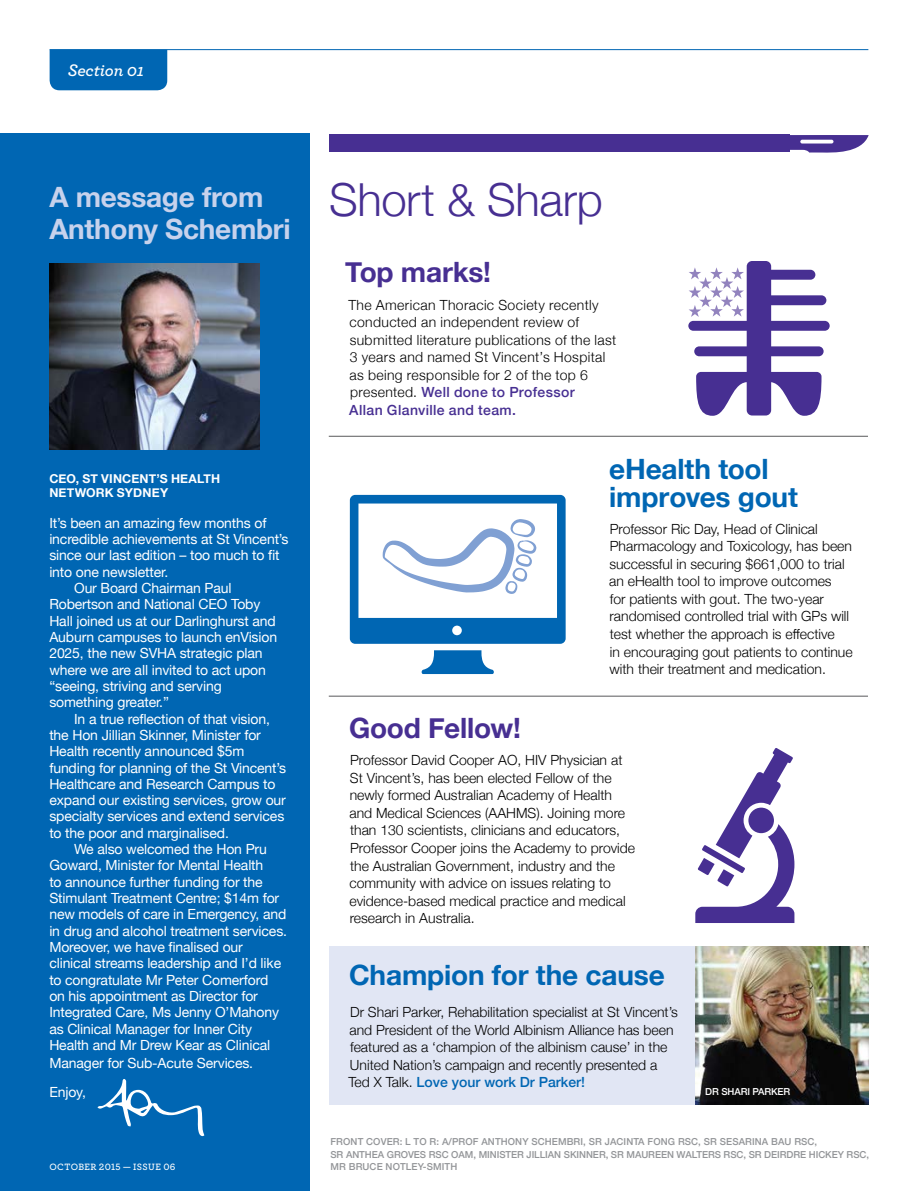
<style>
.page{position:relative;width:918px;height:1191px;background:#fff}
.page>*{position:absolute;margin:0;border:0;box-sizing:border-box;transform-origin:0 0}
.t1{font:300 45.5px "Helvetica Neue";letter-spacing:-.01em;color:#472f92}
.t2{font:700 28px/28px "Helvetica Neue";letter-spacing:-.005em;color:#0066b3}
.t3{font:700 28px/32px "Helvetica Neue";letter-spacing:-.01em;color:#c7d2ec}
.t4{font:700 28px "Helvetica Neue";letter-spacing:-.01em;color:#472f92}
.t5{font:italic 600 17.5px "Archer";letter-spacing:-.01em;color:#fff}
.t6{font:14px/28.3px "Helvetica Neue";letter-spacing:-.01em;color:#fff}
.t7{font:300 14px/17.5px "Helvetica Neue";color:#000}
.t8{font:300 14px/17.5px "Helvetica Neue";letter-spacing:.025em;color:#000}
.t9{font:700 12.25px/13.7px "Helvetica Neue";letter-spacing:.015em;color:#fff}
.t10{font:500 9.62px/12.2px "Helvetica Neue";letter-spacing:-.005em;color:#939598}
.t11{font:600 9.62px "Archer";letter-spacing:.04em;color:#fff}
.t12{font:500 9.62px "Helvetica Neue";letter-spacing:-.01em;color:#fff}
.s1{font-weight:500;color:#472f92}
.s2{font-weight:500;color:#0066b3}
</style>
<div class="page">
<div style="left:0;top:134px;width:309px;height:1057px;background:#0066b3"></div>
<hr style="left:50px;top:49px;width:818px;height:1px;background:#0066b3">
<div style="left:50px;top:50px;width:117px;height:40px;background:#0066b3"></div>
<svg style="left:97px;top:1079px;width:107px;height:57px"></svg>
<div style="left:329px;top:134px;width:460px;height:17px;background:#472f92"></div>
<svg style="left:773px;top:134px;width:96px;height:19px"></svg>
<hr style="left:329px;top:436px;width:539px;height:1px;background:#58595b">
<hr style="left:329px;top:695px;width:539px;height:1px;background:#58595b">
<img style="left:50px;top:263px;width:209px;height:186px">
<div style="left:329px;top:946px;width:539px;height:158px;background:#e1e6f4"></div>
<img style="left:695px;top:946px;width:173px;height:158px">
<svg style="left:421px;top:650px;width:73px;height:24px"></svg>
<svg style="left:350px;top:495px;width:215px;height:149px"></svg>
<svg style="left:688px;top:261px;width:141px;height:155px"></svg>
<svg style="left:695px;top:748px;width:99px;height:175px"></svg>
<p class="t5" style="left:68px;top:56px;width:77px">Section 01</p>
<h2 class="t3" style="left:49px;top:182px;width:243px">A message from<br>Anthony Schembri</h2>
<p class="t9" style="left:49px;top:472px;width:172px">CEO, ST VINCENT’S HEALTH<br>NETWORK SYDNEY</p>
<p class="t6" style="left:49px;top:509px;width:219px">It’s been an amazing few months of</p>
<p class="t6" style="left:49px;top:526px;width:241px">incredible achievements at St Vincent’s</p>
<p class="t6" style="left:49px;top:542px;width:232px">since our last edition – too much to fit</p>
<p class="t6" style="left:49px;top:558px;width:120px">into one newsletter.</p>
<p class="t6" style="left:74px;top:574px;width:159px">Our Board Chairman Paul</p>
<p class="t6" style="left:49px;top:591px;width:213px">Robertson and National CEO Toby</p>
<p class="t6" style="left:49px;top:607px;width:228px">Hall joined us at our Darlinghurst and</p>
<p class="t6" style="left:49px;top:623px;width:229px">Auburn campuses to launch enVision</p>
<p class="t6" style="left:49px;top:640px;width:215px">2025, the new SVHA strategic plan</p>
<p class="t6" style="left:49px;top:656px;width:218px">where we are all invited to act upon</p>
<p class="t6" style="left:49px;top:672px;width:174px">“seeing, striving and serving</p>
<p class="t6" style="left:49px;top:689px;width:121px">something greater.”</p>
<p class="t6" style="left:74px;top:705px;width:197px">In a true reflection of that vision,</p>
<p class="t6" style="left:49px;top:721px;width:213px">the Hon Jillian Skinner, Minister for</p>
<p class="t6" style="left:49px;top:738px;width:197px">Health recently announced $5m</p>
<p class="t6" style="left:49px;top:754px;width:238px">funding for planning of the St Vincent’s</p>
<p class="t6" style="left:49px;top:770px;width:228px">Healthcare and Research Campus to</p>
<p class="t6" style="left:49px;top:786px;width:238px">expand our existing services, grow our</p>
<p class="t6" style="left:49px;top:803px;width:236px">specialty services and extend services</p>
<p class="t6" style="left:49px;top:819px;width:181px">to the poor and marginalised.</p>
<p class="t6" style="left:74px;top:835px;width:194px">We also welcomed the Hon Pru</p>
<p class="t6" style="left:49px;top:852px;width:215px">Goward, Minister for Mental Health</p>
<p class="t6" style="left:49px;top:868px;width:215px">to announce further funding for the</p>
<p class="t6" style="left:49px;top:884px;width:231px">Stimulant Treatment Centre; $14m for</p>
<p class="t6" style="left:49px;top:901px;width:238px">new models of care in Emergency, and</p>
<p class="t6" style="left:49px;top:917px;width:239px">in drug and alcohol treatment services.</p>
<p class="t6" style="left:49px;top:933px;width:195px">Moreover, we have finalised our</p>
<p class="t6" style="left:49px;top:950px;width:233px">clinical streams leadership and I’d like</p>
<p class="t6" style="left:49px;top:966px;width:220px">to congratulate Mr Peter Comerford</p>
<p class="t6" style="left:49px;top:982px;width:210px">on his appointment as Director for</p>
<p class="t6" style="left:49px;top:999px;width:231px">Integrated Care, Ms Jenny O’Mahony</p>
<p class="t6" style="left:49px;top:1015px;width:204px">as Clinical Manager for Inner City</p>
<p class="t6" style="left:49px;top:1031px;width:222px">Health and Mr Drew Kear as Clinical</p>
<p class="t6" style="left:49px;top:1050px;width:205px">Manager for Sub-Acute Services.<br>Enjoy,</p>
<p class="t11" style="left:49px;top:1159px;width:128px">OCTOBER 2015 — ISSUE 06</p>
<h1 class="t1" style="left:329px;top:163px;width:275px">Short &amp; Sharp</h1>
<h2 class="t4" style="left:345px;top:250px;width:147px">Top marks!</h2>
<p class="t8" style="left:348px;top:295px;width:269px">The American Thoracic Society recently conducted an independent review of submitted literature publications of the last 3 years and named St Vincent’s Hospital as being responsible for 2 of the top 6 presented. <span class="s1">Well done to Professor<br>Allan Glanville and team.</span></p>
<h2 class="t2" style="left:609px;top:455px;width:190px">eHealth tool improves gout</h2>
<p class="t7" style="left:609px;top:519px;width:245px">Professor Ric Day, Head of Clinical Pharmacology and Toxicology, has been successful in securing $661,000 to trial an eHealth tool to improve outcomes<br>for patients with gout. The two-year randomised controlled trial with GPs will test whether the approach is effective<br>in encouraging gout patients to continue with their treatment and medication.</p>
<h2 class="t4" style="left:349px;top:706px;width:173px">Good Fellow!</h2>
<p class="t7" style="left:349px;top:751px;width:287px">Professor David Cooper AO, HIV Physician at St Vincent’s, has been elected Fellow of the newly formed Australian Academy of Health and Medical Sciences (AAHMS). Joining more than 130 scientists, clinicians and educators, Professor Cooper joins the Academy to provide the Australian Government, industry and the community with advice on issues relating to evidence-based medical practice and medical research in Australia.</p>
<h2 class="t2" style="left:349px;top:961px;width:317px">Champion for the cause</h2>
<p class="t7" style="left:348px;top:1002px;width:331px">Dr Shari Parker, Rehabilitation specialist at St Vincent’s and President of the World Albinism Alliance has been featured as a ‘champion of the albinism cause’ in the United Nation’s campaign and recently presented a Ted X Talk. <span class="s2">Love your work Dr Parker!</span></p>
<p class="t12" style="left:705px;top:1083px;width:87px">DR SHARI PARKER</p>
<p class="t10" style="left:330px;top:1135px;width:540px">FRONT COVER: L TO R: A/PROF ANTHONY SCHEMBRI, SR JACINTA FONG RSC, SR SESARINA BAU RSC,<br>SR ANTHEA GROVES RSC OAM, MINISTER JILLIAN SKINNER, SR MAUREEN WALTERS RSC, SR DEIRDRE HICKEY RSC,<br>MR BRUCE NOTLEY-SMITH</p>
</div>
